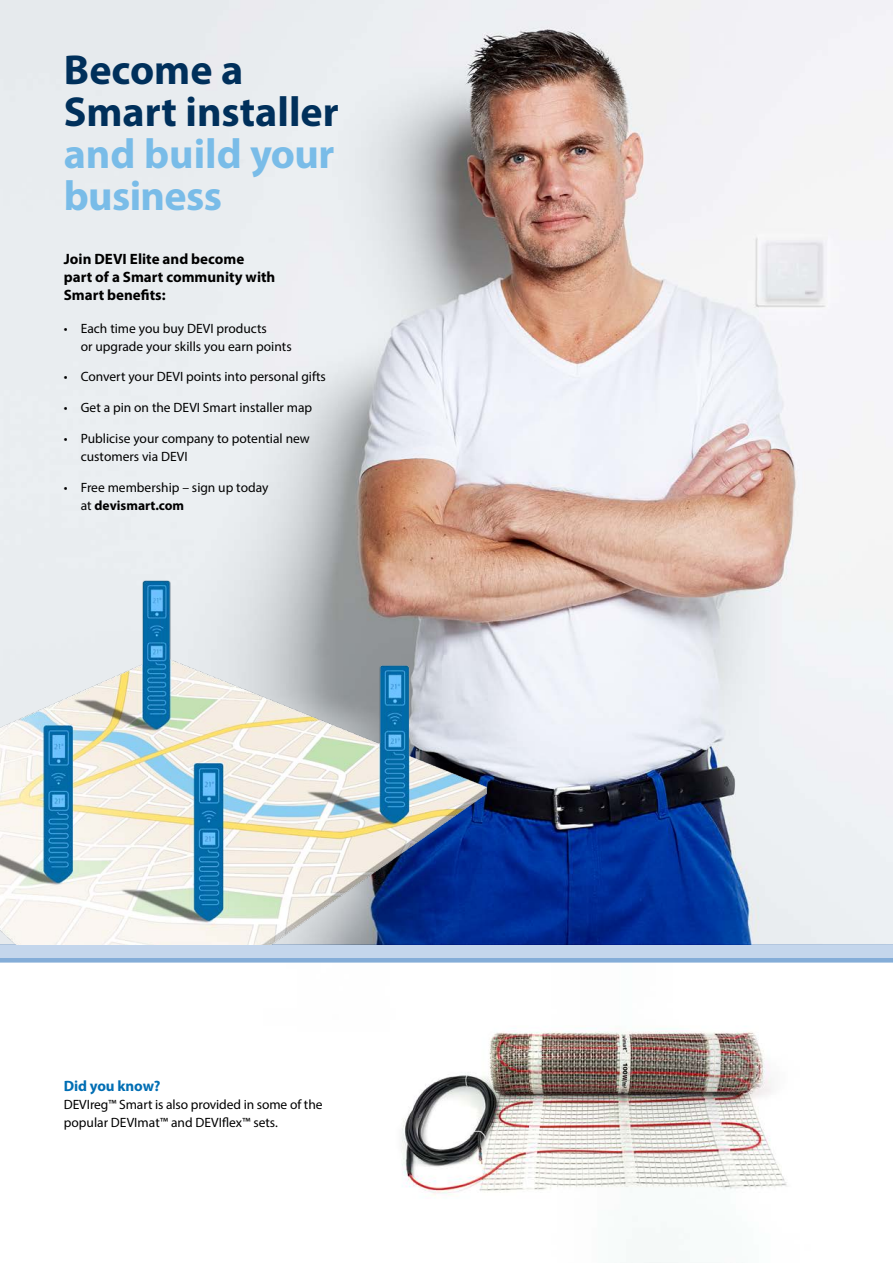
<style>
.page{position:relative;width:893px;height:1263px;background:#fff}
.page>*{position:absolute;margin:0;border:0;box-sizing:border-box;transform-origin:0 0}
.t1{font:700 42px/42px "Myriad Pro";color:#00305b}
.t2{font:700 42px/42px "Myriad Pro";letter-spacing:-.015em;color:#79bce8}
.t3{font:700 15px/18px "Myriad Pro";color:#000}
.t4{font:700 15px "Myriad Pro";letter-spacing:-.01em;color:#006eb4}
.t5{font:13.5px/18px "Myriad Pro";color:#000}
.s1{font-weight:700}
</style>
<div class="page">
<img style="left:1px;top:962px;width:892px;height:301px">
<hr style="left:0;top:958px;width:893px;height:4px;background:#84add8">
<div style="left:0;top:944px;width:893px;height:14px;background:#c4d6ec"></div>
<img style="left:0;top:0;width:893px;height:944px">
<img style="left:0;top:573px;width:561px;height:371px">
<h1 class="t1" style="left:64px;top:48px;width:276px">Become a<br>Smart installer</h1>
<h1 class="t2" style="left:64px;top:132px;width:272px">and build your business</h1>
<p class="t3" style="left:64px;top:249px;width:213px">Join DEVI Elite and become part of a Smart community with<br>Smart benefits:</p>
<p class="t5" style="left:81px;top:319px;width:212px;text-indent:-17px">• Each time you buy DEVI products<br>or upgrade your skills you earn points</p>
<p class="t5" style="left:64px;top:368px;width:264px">• Convert your DEVI points into personal gifts</p>
<p class="t5" style="left:64px;top:398px;width:250px">• Get a pin on the DEVI Smart installer map</p>
<p class="t5" style="left:81px;top:429px;width:231px;text-indent:-17px">• Publicise your company to potential new customers via DEVI</p>
<p class="t5" style="left:81px;top:478px;width:189px;text-indent:-17px">• Free membership – sign up today at <span class="s1">devismart.com</span></p>
<p class="t4" style="left:64px;top:1076px;width:98px">Did you know?</p>
<p class="t5" style="left:64px;top:1096px;width:260px">DEVIreg™ Smart is also provided in some of the popular DEVImat™ and DEVIflex™ sets.</p>
</div>
